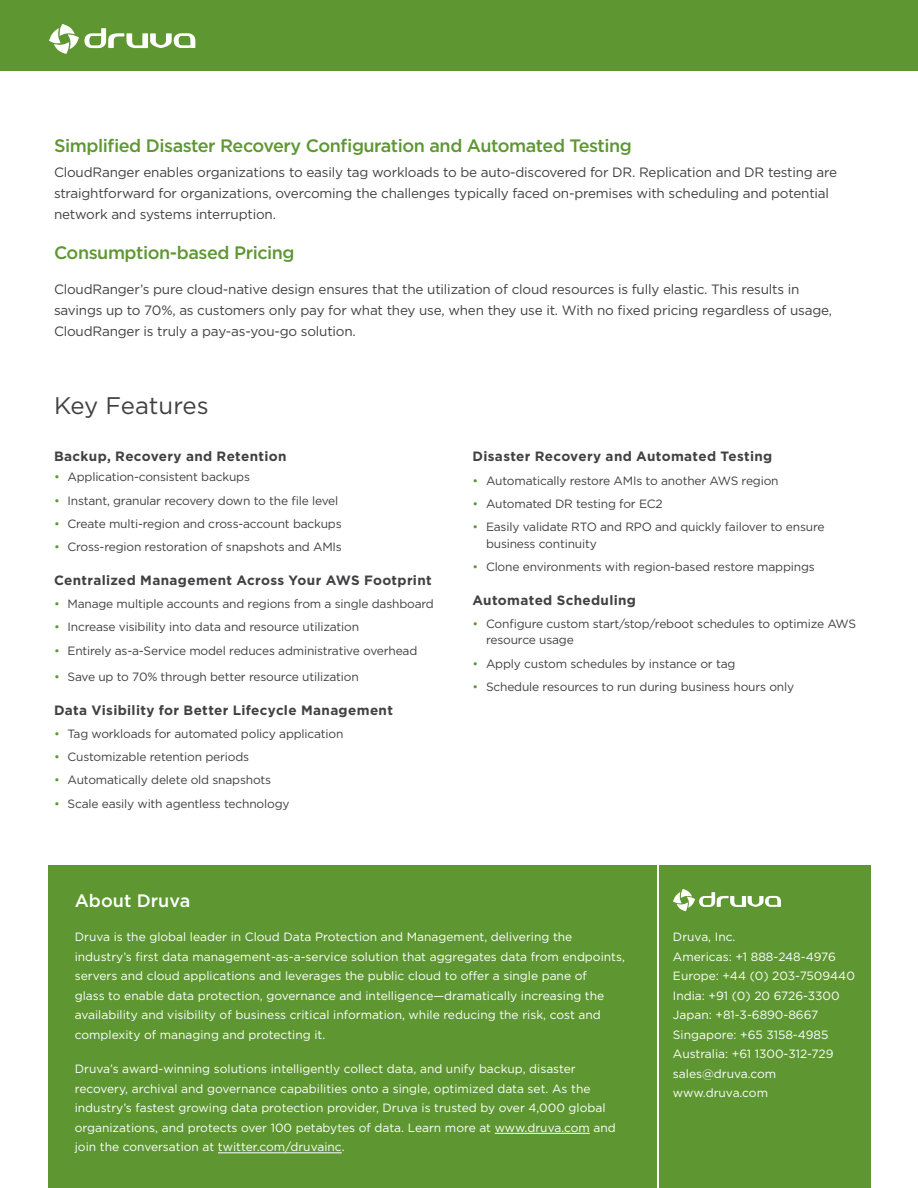
<style>
.page{position:relative;width:918px;height:1188px;background:#fff}
.page>*{position:absolute;margin:0;border:0;box-sizing:border-box;transform-origin:0 0}
.t1{font:24px "Gotham";letter-spacing:-.005em;color:#414042}
.t2{font:500 18px "Gotham";letter-spacing:-.025em;color:#5e9732}
.t3{font:500 18px "Gotham";color:#fff}
.t4{font:13.5px/21px "Gotham";letter-spacing:-.015em;color:#414042}
.t5{font:700 13.5px "Gotham";letter-spacing:.025em;color:#414042}
.t6{font:12px/19.5px "Gotham";color:#fff}
.t7{font:12px/16.5px "Gotham";letter-spacing:-.015em;color:#414042}
.s1{color:#5e9732}
</style>
<div class="page">
<div style="left:0;top:0;width:918px;height:71px;background:#5e9732"></div>
<svg style="left:49px;top:24px;width:146px;height:30px"></svg>
<div style="left:48px;top:865px;width:608px;height:323px;background:#5e9732"></div>
<hr style="left:495px;top:1133px;width:95px;height:1px;background:#fff">
<hr style="left:218px;top:1153px;width:124px;height:1px;background:#fff">
<div style="left:659px;top:865px;width:211px;height:323px;background:#5e9732"></div>
<svg style="left:673px;top:889px;width:108px;height:22px"></svg>
<h2 class="t2" style="left:54px;top:134px;width:579px">Simplified Disaster Recovery Configuration and Automated Testing</h2>
<p class="t4" style="left:54px;top:161px;width:785px">CloudRanger enables organizations to easily tag workloads to be auto-discovered for DR. Replication and DR testing are straightforward for organizations, overcoming the challenges typically faced on-premises with scheduling and potential network and systems interruption.</p>
<h2 class="t2" style="left:54px;top:241px;width:242px">Consumption-based Pricing</h2>
<p class="t4" style="left:54px;top:278px;width:780px">CloudRanger’s pure cloud-native design ensures that the utilization of cloud resources is fully elastic. This results in savings up to 70%, as customers only pay for what they use, when they use it. With no fixed pricing regardless of usage,<br>CloudRanger is truly a pay-as-you-go solution.</p>
<h1 class="t1" style="left:54px;top:390px;width:156px">Key Features</h1>
<p class="t5" style="left:54px;top:448px;width:234px">Backup, Recovery and Retention</p>
<p class="t7" style="left:54px;top:469px;width:198px"><span class="s1">•</span> Application-consistent backups</p>
<p class="t7" style="left:54px;top:492px;width:286px"><span class="s1">•</span> Instant, granular recovery down to the file level</p>
<p class="t7" style="left:54px;top:515px;width:289px"><span class="s1">•</span> Create multi-region and cross-account backups</p>
<p class="t7" style="left:54px;top:538px;width:289px"><span class="s1">•</span> Cross-region restoration of snapshots and AMIs</p>
<p class="t5" style="left:54px;top:571px;width:379px">Centralized Management Across Your AWS Footprint</p>
<p class="t7" style="left:54px;top:595px;width:381px"><span class="s1">•</span> Manage multiple accounts and regions from a single dashboard</p>
<p class="t7" style="left:54px;top:619px;width:307px"><span class="s1">•</span> Increase visibility into data and resource utilization</p>
<p class="t7" style="left:54px;top:642px;width:365px"><span class="s1">•</span> Entirely as-a-Service model reduces administrative overhead</p>
<p class="t7" style="left:54px;top:668px;width:306px"><span class="s1">•</span> Save up to 70% through better resource utilization</p>
<p class="t5" style="left:54px;top:701px;width:340px">Data Visibility for Better Lifecycle Management</p>
<p class="t7" style="left:54px;top:725px;width:291px"><span class="s1">•</span> Tag workloads for automated policy application</p>
<p class="t7" style="left:54px;top:748px;width:197px"><span class="s1">•</span> Customizable retention periods</p>
<p class="t7" style="left:54px;top:772px;width:219px"><span class="s1">•</span> Automatically delete old snapshots</p>
<p class="t7" style="left:54px;top:795px;width:237px"><span class="s1">•</span> Scale easily with agentless technology</p>
<p class="t5" style="left:472px;top:448px;width:301px">Disaster Recovery and Automated Testing</p>
<p class="t7" style="left:472px;top:472px;width:308px"><span class="s1">•</span> Automatically restore AMIs to another AWS region</p>
<p class="t7" style="left:472px;top:495px;width:192px"><span class="s1">•</span> Automated DR testing for EC2</p>
<p class="t7" style="left:486px;top:518px;width:340px;text-indent:-14px"><span class="s1">•</span> Easily validate RTO and RPO and quickly failover to ensure business continuity</p>
<p class="t7" style="left:472px;top:558px;width:344px"><span class="s1">•</span> Clone environments with region-based restore mappings</p>
<p class="t5" style="left:472px;top:591px;width:165px">Automated Scheduling</p>
<p class="t7" style="left:486px;top:615px;width:372px;text-indent:-14px"><span class="s1">•</span> Configure custom start/stop/reboot schedules to optimize AWS resource usage</p>
<p class="t7" style="left:472px;top:655px;width:264px"><span class="s1">•</span> Apply custom schedules by instance or tag</p>
<p class="t7" style="left:472px;top:678px;width:323px"><span class="s1">•</span> Schedule resources to run during business hours only</p>
<h2 class="t3" style="left:75px;top:889px;width:117px">About Druva</h2>
<p class="t6" style="left:75px;top:927px;width:552px">Druva is the global leader in Cloud Data Protection and Management, delivering the industry’s first data management-as-a-service solution that aggregates data from endpoints, servers and cloud applications and leverages the public cloud to offer a single pane of<br>glass to enable data protection, governance and intelligence—dramatically increasing the availability and visibility of business critical information, while reducing the risk, cost and complexity of managing and protecting it.</p>
<p class="t6" style="left:75px;top:1059px;width:543px">Druva’s award-winning solutions intelligently collect data, and unify backup, disaster recovery, archival and governance capabilities onto a single, optimized data set. As the industry’s fastest growing data protection provider, Druva is trusted by over 4,000 global organizations, and protects over 100 petabytes of data. Learn more at www.druva.com and join the conversation at twitter.com/druvainc.</p>
<p class="t6" style="left:673px;top:927px;width:183px">Druva, Inc.<br>Americas: +1 888-248-4976<br>Europe: +44 (0) 203-7509440<br>India: +91 (0) 20 6726-3300<br>Japan: +81-3-6890-8667<br>Singapore: +65 3158-4985<br>Australia: +61 1300-312-729 sales@druva.com www.druva.com</p>
</div>
